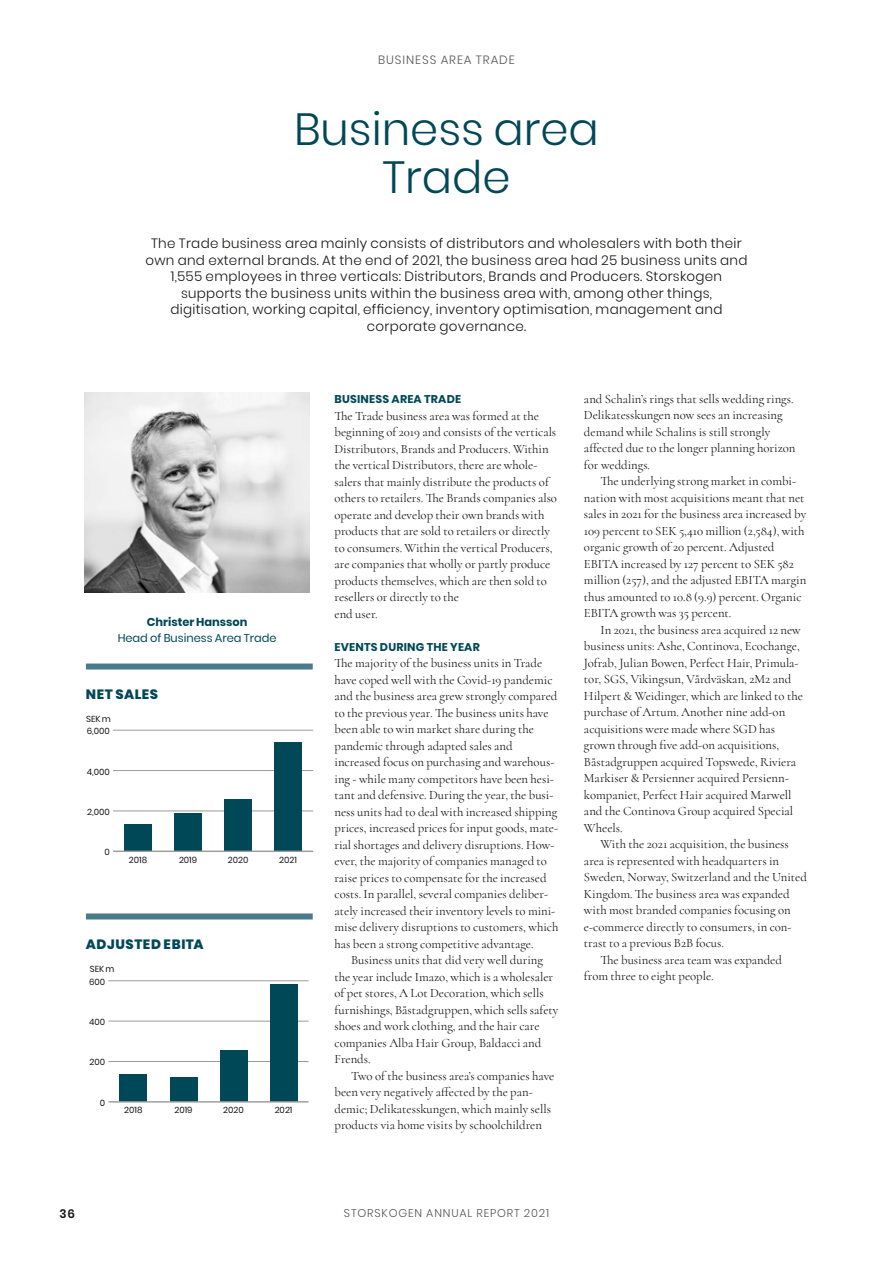
<style>
.page{position:relative;width:893px;height:1263px;background:#fff}
.page>*{position:absolute;margin:0;border:0;box-sizing:border-box;transform-origin:0 0}
.t1{font:300 45px/48px "Poppins";color:#004857;text-align:center}
.t2{font:300 13.5px/16.5px "Poppins";letter-spacing:.02em;color:#181716;text-align:center}
.t3{font:800 13.5px "Poppins";letter-spacing:.04em;color:#004857}
.t4{font:12.75px/16.5px "Cormorant";color:#181716}
.t5{font:300 12px "Poppins";color:#565655}
.t6{font:600 12px "Poppins";color:#181716}
.t7{font:11.4px "Poppins";color:#004857}
.t8{font:700 11.4px "Poppins";color:#004857}
.t9{font:700 11.25px "Poppins";letter-spacing:.02em;color:#004857}
.t10{font:300 11.25px "Poppins";letter-spacing:.075em;color:#565655}
.t11{font:8.7px "Poppins";color:#181716}
</style>
<div class="page">
<img style="left:85px;top:392px;width:225px;height:200px">
<div style="left:86px;top:663px;width:227px;height:6px;background:#497b8a"></div>
<div style="left:86px;top:913px;width:227px;height:6px;background:#497b8a"></div>
<hr style="left:113px;top:811px;width:200px;height:1px;background:#9c9c9d">
<hr style="left:113px;top:770px;width:200px;height:1px;background:#9c9c9d">
<hr style="left:113px;top:730px;width:200px;height:1px;background:#9c9c9d">
<div style="left:124px;top:824px;width:28px;height:27px;background:#004857"></div>
<div style="left:175px;top:813px;width:27px;height:38px;background:#004857"></div>
<div style="left:225px;top:799px;width:27px;height:52px;background:#004857"></div>
<div style="left:275px;top:742px;width:27px;height:109px;background:#004857"></div>
<hr style="left:113px;top:850px;width:200px;height:2px;background:#9c9c9d">
<hr style="left:108px;top:1061px;width:201px;height:1px;background:#9c9c9d">
<hr style="left:108px;top:1021px;width:201px;height:1px;background:#9c9c9d">
<hr style="left:108px;top:980px;width:201px;height:1px;background:#9c9c9d">
<div style="left:120px;top:1075px;width:27px;height:27px;background:#004857"></div>
<div style="left:170px;top:1078px;width:27px;height:24px;background:#004857"></div>
<div style="left:220px;top:1050px;width:27px;height:52px;background:#004857"></div>
<div style="left:270px;top:984px;width:27px;height:118px;background:#004857"></div>
<hr style="left:108px;top:1101px;width:201px;height:1px;background:#9c9c9d">
<p class="t5" style="left:378px;top:53px;width:16px">Business</p>
<p class="t5" style="left:441px;top:53px;width:9px">area</p>
<p class="t5" style="left:476px;top:53px;width:9px">trade</p>
<h1 class="t1" style="left:294px;top:106px;width:306px">Business area<br>Trade</h1>
<p class="t2" style="left:145px;top:235px;width:604px">The Trade business area mainly consists of distributors and wholesalers with both their own and external brands. At the end of 2021, the business area had 25 business units and 1,555 employees in three verticals: Distributors, Brands and Producers. Storskogen supports the business units within the business area with, among other things, digitisation, working capital, efficiency, inventory optimisation, management and corporate governance.</p>
<p class="t8" style="left:147px;top:615px;width:102px">Christer Hansson</p>
<p class="t7" style="left:118px;top:631px;width:161px">Head of Business Area Trade</p>
<p class="t3" style="left:86px;top:686px;width:74px">NET SALES</p>
<p class="t11" style="left:86px;top:713px;width:26px">SEKm</p>
<p class="t11" style="left:87px;top:726px;width:25px">6,000</p>
<p class="t11" style="left:87px;top:766px;width:25px">4,000</p>
<p class="t11" style="left:87px;top:807px;width:24px">2,000</p>
<p class="t11" style="left:105px;top:847px;width:7px">0</p>
<p class="t11" style="left:129px;top:854px;width:20px">2018</p>
<p class="t11" style="left:179px;top:854px;width:20px">2019</p>
<p class="t11" style="left:228px;top:854px;width:22px">2020</p>
<p class="t11" style="left:279px;top:854px;width:19px">2021</p>
<p class="t3" style="left:86px;top:936px;width:119px">ADJUSTED EBITA</p>
<p class="t11" style="left:90px;top:964px;width:26px">SEKm</p>
<p class="t11" style="left:89px;top:977px;width:18px">600</p>
<p class="t11" style="left:89px;top:1017px;width:18px">400</p>
<p class="t11" style="left:90px;top:1057px;width:17px">200</p>
<p class="t11" style="left:100px;top:1098px;width:7px">0</p>
<p class="t11" style="left:124px;top:1105px;width:20px">2018</p>
<p class="t11" style="left:174px;top:1105px;width:20px">2019</p>
<p class="t11" style="left:223px;top:1105px;width:22px">2020</p>
<p class="t11" style="left:275px;top:1105px;width:19px">2021</p>
<p class="t9" style="left:334px;top:393px;width:128px">BUSINESS AREA TRADE</p>
<p class="t4" style="left:334px;top:407px;width:224px">The Trade business area was formed at the beginning of 2019 and consists of the verticals Distributors, Brands and Producers. Within the vertical Distributors, there are whole&shy;salers that mainly distribute the products of others to retailers. The Brands companies also operate and develop their own brands with products that are sold to retailers or directly to consumers. Within the vertical Producers, are companies that wholly or partly produce products themselves, which are then sold to resellers or directly to the<br>end user.</p>
<p class="t9" style="left:334px;top:640px;width:147px">EVENTS DURING THE YEAR</p>
<p class="t4" style="left:334px;top:655px;width:225px">The majority of the business units in Trade have coped well with the Covid-19 pandemic and the business area grew strongly compared to the previous year. The business units have been able to win market share during the pandemic through adapted sales and increased focus on purchasing and warehous&shy;ing - while many competitors have been hesi&shy;tant and defensive. During the year, the busi&shy;ness units had to deal with increased shipping prices, increased prices for input goods, mate&shy;rial shortages and delivery disruptions. How&shy;ever, the majority of companies managed to raise prices to compensate for the increased costs. In parallel, several companies deliber&shy;ately increased their inventory levels to mini&shy;mise delivery disruptions to customers, which has been a strong competitive advantage.</p>
<p class="t4" style="left:334px;top:952px;width:225px;text-indent:16px">Business units that did very well during the year include Imazo, which is a wholesaler of pet stores, A Lot Decoration, which sells furnishings, Båstadgruppen, which sells safety shoes and work clothing, and the hair care companies Alba Hair Group, Baldacci and Frends.</p>
<p class="t4" style="left:334px;top:1067px;width:221px;text-indent:16px">Two of the business area’s companies have been very negatively affected by the pan&shy;demic; Delikatesskungen, which mainly sells products via home visits by schoolchildren</p>
<p class="t4" style="left:584px;top:391px;width:213px">and Schalin’s rings that sells wedding rings.<br>Delikatesskungen now sees an increasing demand while Schalins is still strongly affected due to the longer planning horizon for weddings.</p>
<p class="t4" style="left:584px;top:473px;width:224px;text-indent:16px">The underlying strong market in combi&shy;nation with most acquisitions meant that net sales in 2021 for the business area increased by 109 percent to SEK 5,410 million (2,584), with organic growth of 20 percent. Adjusted EBITA increased by 127 percent to SEK 582 million (257), and the adjusted EBITA margin thus amounted to 10.8 (9.9) percent. Organic EBITA growth was 35 percent.</p>
<p class="t4" style="left:584px;top:622px;width:220px;text-indent:16px">In 2021, the business area acquired 12 new business units: Ashe, Continova, Ecochange, Jofrab, Julian Bowen, Perfect Hair, Primula&shy;tor, SGS, Vikingsun, Vårdväskan, 2M2 and Hilpert &amp; Weidinger, which are linked to the purchase of Artum. Another nine add-on acquisitions were made where SGD has grown through five add-on acquisitions, Båstadgruppen acquired Topswede, Riviera Markiser &amp; Persienner acquired Persienn&shy;kompaniet, Perfect Hair acquired Marwell and the Continova Group acquired Special Wheels.</p>
<p class="t4" style="left:600px;top:836px;width:190px">With the 2021 acquisition, the business</p>
<p class="t4" style="left:584px;top:853px;width:197px">area is represented with headquarters in</p>
<p class="t4" style="left:584px;top:869px;width:224px">Sweden, Norway, Switzerland and the United</p>
<p class="t4" style="left:584px;top:886px;width:207px">Kingdom. The business area was expanded</p>
<p class="t4" style="left:584px;top:902px;width:208px">with most branded companies focusing on</p>
<p class="t4" style="left:584px;top:919px;width:209px">e-commerce directly to consumers, in con-</p>
<p class="t4" style="left:584px;top:935px;width:142px">trast to a previous B2B focus.</p>
<p class="t4" style="left:600px;top:952px;width:183px">The business area team was expanded</p>
<p class="t4" style="left:584px;top:968px;width:131px">from three to eight people.</p>
<p class="t6" style="left:60px;top:1207px;width:17px">36</p>
<p class="t10" style="left:344px;top:1207px;width:207px">STORSKOGEN ANNUAL REPORT 2021</p>
</div>
